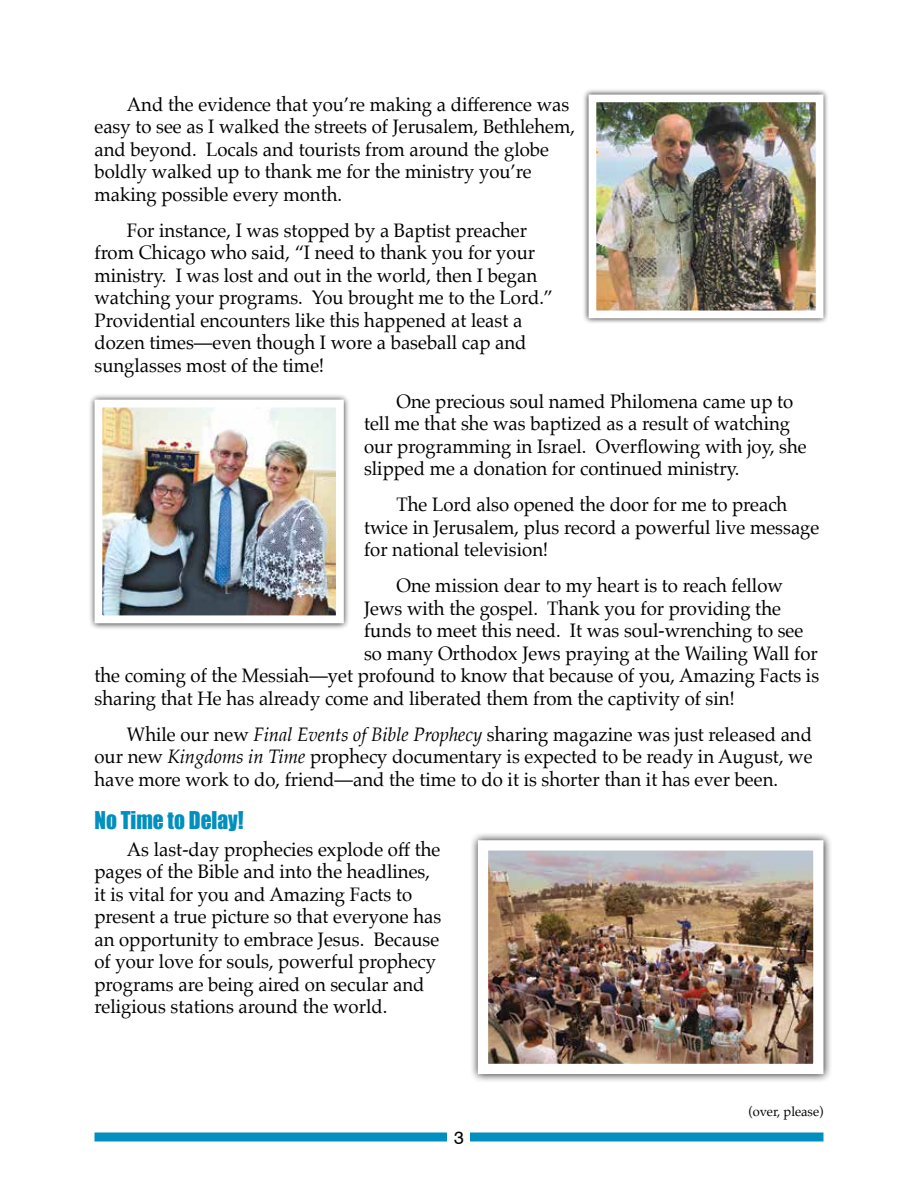
<style>
.page{position:relative;width:918px;height:1188px;background:#fff}
.page>*{position:absolute;margin:0;border:0;box-sizing:border-box;transform-origin:0 0}
.t1{font:22.5px "Impact";color:#008fbe;scale:.95 1}
.t2{font:19.5px/22.5px "Palatino";color:#000;scale:.95 1}
.t3{font:18px "Swiss 721 BT";color:#000}
.t4{font:13.5px "Palatino";color:#000;scale:.95 1}
.s1{font-style:italic}
</style>
<div class="page">
<div style="left:94px;top:1132px;width:730px;height:10px;background:#008fbe"></div>
<div style="left:448px;top:1130px;width:22px;height:23px;background:#fff"></div>
<div style="left:582px;top:88px;width:247px;height:236px;background:#000;opacity:.86"></div>
<img style="left:598px;top:103px;width:216px;height:206px">
<div style="left:589px;top:94px;width:234px;height:224px;border:8px solid #fff"></div>
<div style="left:88px;top:393px;width:262px;height:237px;background:#000;opacity:.86"></div>
<img style="left:103px;top:409px;width:232px;height:205px">
<div style="left:94px;top:400px;width:250px;height:223px;border:8px solid #fff"></div>
<div style="left:469px;top:832px;width:363px;height:251px;background:#000;opacity:.86"></div>
<img style="left:489px;top:851px;width:324px;height:212px">
<div style="left:478px;top:840px;width:346px;height:234px;border:10px solid #fff"></div>
<p class="t2" style="left:94px;top:93px;width:507px;text-indent:32px">And the evidence that you’re making a difference was easy to see as I walked the streets of Jerusalem, Bethlehem, and beyond. Locals and tourists from around the globe boldly walked up to thank me for the ministry you’re making possible every month.</p>
<p class="t2" style="left:94px;top:219px;width:484px;text-indent:32px">For instance, I was stopped by a Baptist preacher from Chicago who said, “I need to thank you for your ministry. I was lost and out in the world, then I began watching your programs. You brought me to the Lord.” Providential encounters like this happened at least a dozen times—even though I wore a baseball cap and sunglasses most of the time!</p>
<p class="t2" style="left:364px;top:390px;width:468px;text-indent:32px">One precious soul named Philomena came up to tell me that she was baptized as a result of watching our programming in Israel. Overflowing with joy, she slipped me a donation for continued ministry.</p>
<p class="t2" style="left:364px;top:493px;width:481px;text-indent:32px">The Lord also opened the door for me to preach twice in Jerusalem, plus record a powerful live message for national television!</p>
<p class="t2" style="left:396px;top:574px;width:408px">One mission dear to my heart is to reach fellow</p>
<p class="t2" style="left:364px;top:597px;width:440px">Jews with the gospel. Thank you for providing the</p>
<p class="t2" style="left:364px;top:619px;width:464px">funds to meet this need. It was soul-wrenching to see</p>
<p class="t2" style="left:364px;top:642px;width:479px">so many Orthodox Jews praying at the Wailing Wall for</p>
<p class="t2" style="left:94px;top:664px;width:764px">the coming of the Messiah—yet profound to know that because of you, Amazing Facts is</p>
<p class="t2" style="left:94px;top:687px;width:676px">sharing that He has already come and liberated them from the captivity of sin!</p>
<p class="t2" style="left:94px;top:723px;width:757px;text-align:justify;text-indent:32px">While our new <span class="s1">Final Events of Bible Prophecy</span> sharing magazine was just released and our new <span class="s1">Kingdoms in Time</span> prophecy documentary is expected to be ready in August, we have more work to do, friend—and the time to do it is shorter than it has ever been.</p>
<p class="t1" style="left:94px;top:803px;width:158px">No Time to Delay!</p>
<p class="t2" style="left:94px;top:838px;width:367px;text-indent:32px">As last-day prophecies explode off the pages of the Bible and into the headlines, it is vital for you and Amazing Facts to present a true picture so that everyone has an opportunity to embrace Jesus. Because of your love for souls, powerful prophecy programs are being aired on secular and religious stations around the world.</p>
<p class="t3" style="left:454px;top:1127px;width:11px">3</p>
<p class="t4" style="left:748px;top:1101px;width:80px">(over, please)</p>
</div>
